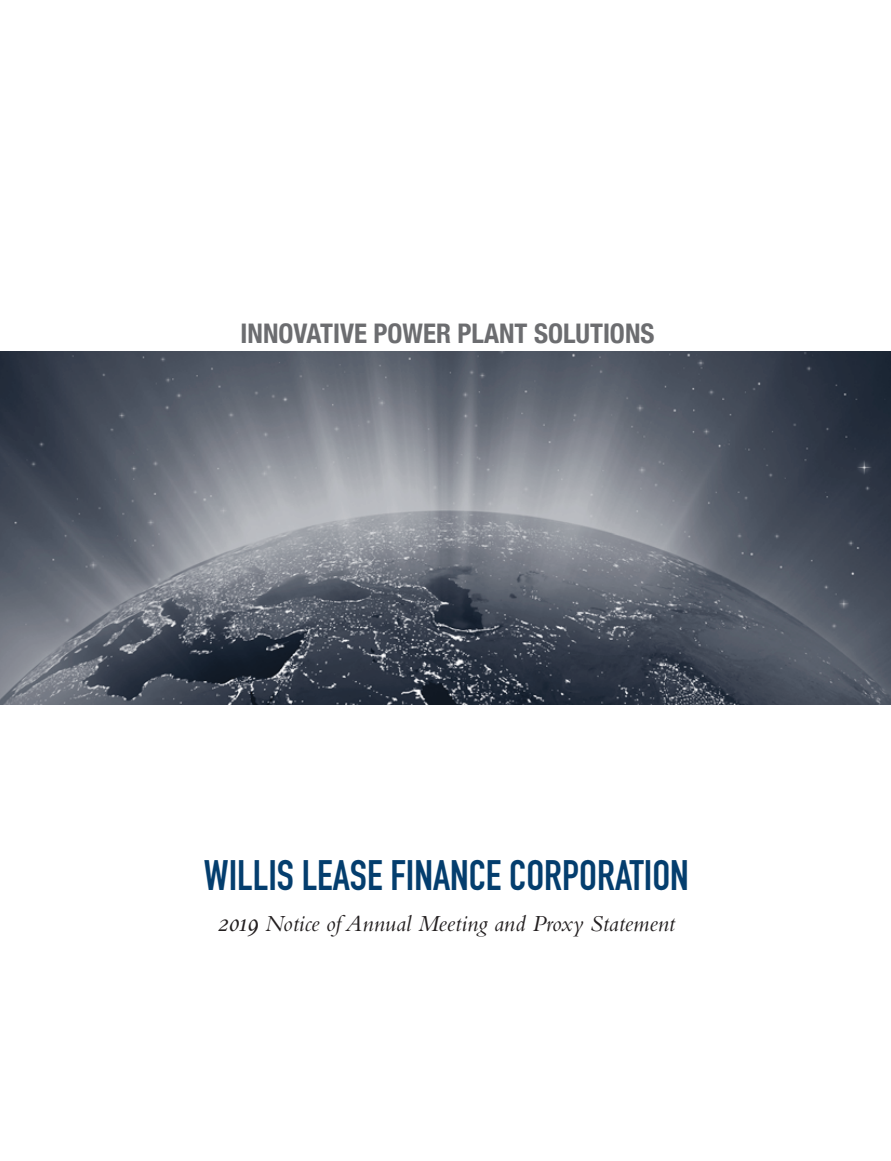
<style>
.page{position:relative;width:891px;height:1161px;background:#fff}
.page>*{position:absolute;margin:0;border:0;box-sizing:border-box;transform-origin:0 0}
.t1{font:42px "DIN Engschrift";color:#043e6e}
.t2{font:700 condensed 27px "Helvetica Neue";color:#6c6d70}
.t3{font:italic 24px "Bembo";color:#231f20}
.s1{font-family:"Bembo Italic Os F";font-style:normal;font-size:27px}
</style>
<div class="page">
<img style="left:0;top:351px;width:891px;height:354px">
<p class="t2" style="left:241px;top:317px;width:415px">INNOVATIVE POWER PLANT SOLUTIONS</p>
<h1 class="t1" style="left:204px;top:860px;width:487px">WILLIS LEASE FINANCE CORPORATION</h1>
<p class="t3" style="left:218px;top:915px;width:459px"><span class="s1">2019</span> Notice of Annual Meeting and Proxy Statement</p>
</div>
